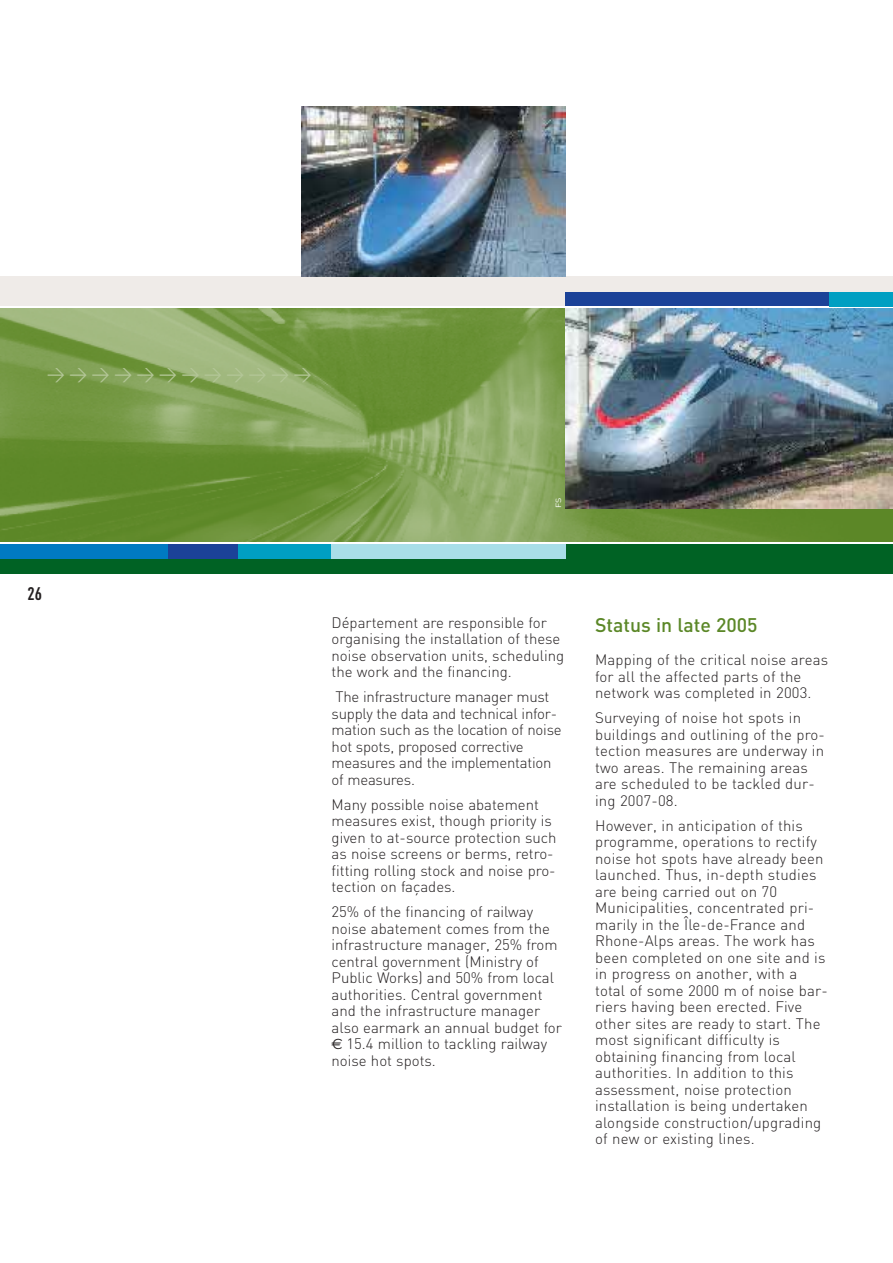
<style>
.page{position:relative;width:893px;height:1263px;background:#fff}
.page>*{position:absolute;margin:0;border:0;box-sizing:border-box;transform-origin:0 0}
.t1{font:500 19.5px "DIN";color:#5b8727}
.t2{font:18px "DIN";color:#b3c697}
.t3{font:700 18px "DIN Cond";color:#231f20}
.t4{font:300 15px/16.5px "DIN";color:#231f20}
.t5{font:7.5px "DIN";color:#fff;scale:1.2 1}
.s1{font-family:"Euro Sans";font-weight:400}
</style>
<div class="page">
<img style="left:0;top:309px;width:893px;height:233px">
<div style="left:0;top:544px;width:893px;height:30px;background:#006224"></div>
<div style="left:0;top:276px;width:893px;height:30px;background:#efebe8"></div>
<div style="left:565px;top:292px;width:267px;height:14px;background:#1b4298"></div>
<div style="left:829px;top:292px;width:64px;height:14px;background:#009fc2"></div>
<div style="left:0;top:544px;width:169px;height:14px;background:#007ac2"></div>
<div style="left:169px;top:544px;width:69px;height:14px;background:#1b4298"></div>
<div style="left:238px;top:544px;width:117px;height:14px;background:#009fc2"></div>
<div style="left:332px;top:544px;width:234px;height:14px;background:#a8dee8"></div>
<img style="left:302px;top:107px;width:263px;height:169px">
<img style="left:565px;top:309px;width:328px;height:200px">
<p class="t2" style="left:47px;top:367px;width:267px">&gt;&gt;&gt;&gt;&gt;&gt;&gt;&gt;&gt;&gt;&gt;&gt;</p>
<p class="t3" style="left:28px;top:588px;width:16px">26</p>
<p class="t5" style="left:556px;top:508px;width:10px;rotate:-90deg">FS</p>
<p class="t4" style="left:332px;top:616px;width:234px">Département are responsible for organising the installation of these noise observation units, scheduling the work and the financing.</p>
<p class="t4" style="left:332px;top:691px;width:232px">The infrastructure manager must supply the data and technical infor&shy;mation such as the location of noise hot spots, proposed corrective measures and the implementation of measures.</p>
<p class="t4" style="left:332px;top:798px;width:227px">Many possible noise abatement measures exist, though priority is given to at-source protection such as noise screens or berms, retro&shy;fitting rolling stock and noise pro&shy;tection on façades.</p>
<p class="t4" style="left:332px;top:906px;width:232px">25% of the financing of railway noise abatement comes from the infrastructure manager, 25% from central government (Ministry of<br>Public Works) and 50% from local authorities. Central government and the infrastructure manager also earmark an annual budget for <span class="s1">€</span> 15.4 million to tackling railway noise hot spots.</p>
<h1 class="t1" style="left:595px;top:618px;width:164px">Status in late 2005</h1>
<p class="t4" style="left:595px;top:654px;width:234px">Mapping of the critical noise areas for all the affected parts of the network was completed in 2003.</p>
<p class="t4" style="left:595px;top:712px;width:231px">Surveying of noise hot spots in buildings and outlining of the pro&shy;tection measures are underway in two areas. The remaining areas are scheduled to be tackled dur&shy;ing 2007-08.</p>
<p class="t4" style="left:595px;top:819px;width:234px">However, in anticipation of this programme, operations to rectify noise hot spots have already been launched. Thus, in-depth studies are being carried out on 70<br>Municipalities, concentrated pri&shy;marily in the Île-de-France and<br>Rhone-Alps areas. The work has been completed on one site and is in progress on another, with a total of some 2000 m of noise bar&shy;riers having been erected. Five other sites are ready to start. The most significant difficulty is obtaining financing from local authorities. In addition to this assessment, noise protection installation is being undertaken alongside construction/upgrading of new or existing lines.</p>
</div>
